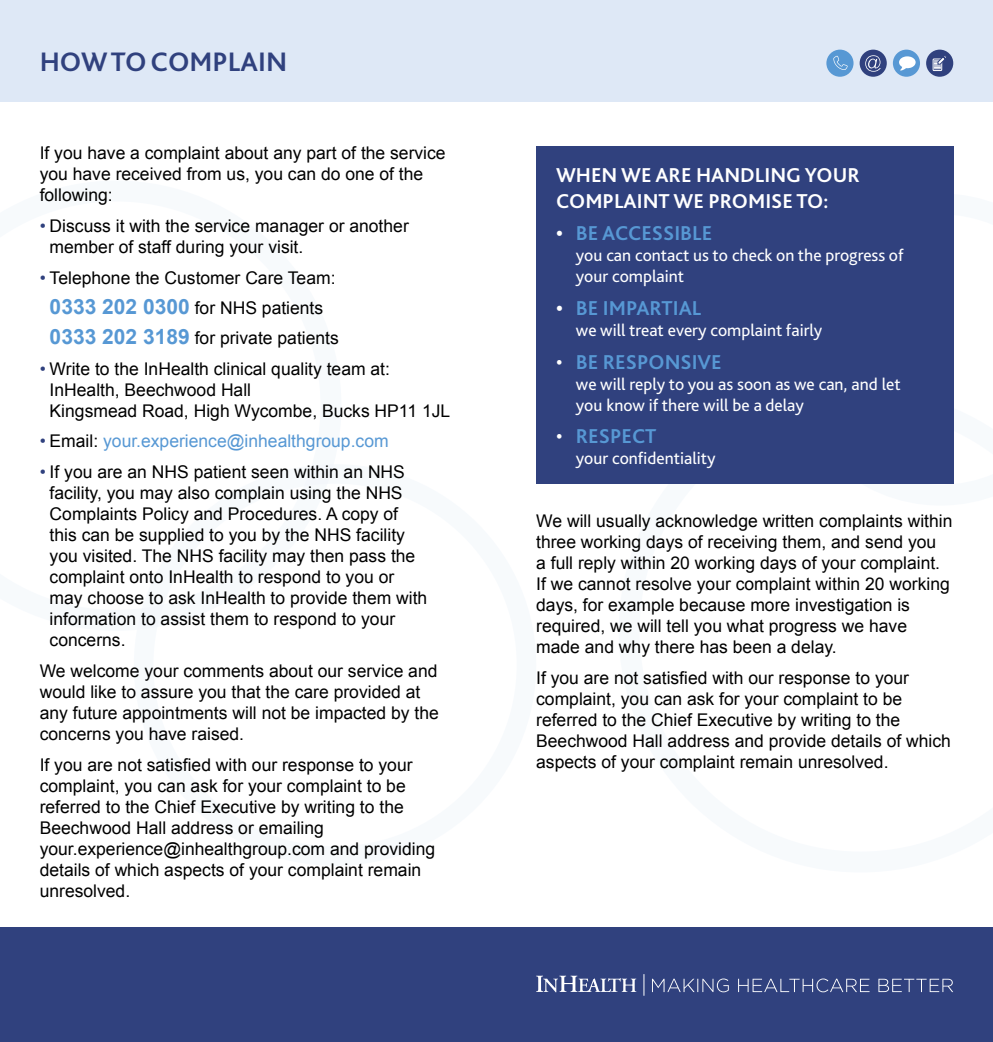
<style>
.page{position:relative;width:993px;height:1042px;background:#fff}
.page>*{position:absolute;margin:0;border:0;box-sizing:border-box;transform-origin:0 0}
.t1{font:700 28px "Bliss";color:#30417e}
.t2{font:700 21px "Bliss";color:#5798d4}
.t3{font:700 21px/25.2px "Bliss";color:#fff}
.t4{font:17.5px/21px "Arial";color:#000}
.t5{font:17.5px/21px "Bliss";color:#fff}
.t6{font:17.5px "Arial";color:#5798d4}
.s1{color:#30417e}
.s2{font-weight:700;font-size:21px;color:#5798d4}
.s3{color:#000}
.s4{color:#fff}
.s5{font-weight:400;color:#fff}
</style>
<div class="page">
<div style="left:134px;top:464px;width:402px;height:402px;border:20px solid #5798d4;border-radius:50%"></div>
<svg style="left:952px;top:193px;width:2px;height:291px"></svg>
<div style="left:0;top:0;width:992px;height:102px;background:#dee8f6"></div>
<div style="left:826px;top:50px;width:27px;height:27px;background:#5798d4;border-radius:50%"></div>
<svg style="left:833px;top:56px;width:14px;height:14px"></svg>
<div style="left:859px;top:50px;width:27px;height:27px;background:#30417e;border-radius:50%"></div>
<div style="left:892px;top:50px;width:27px;height:27px;background:#5798d4;border-radius:50%"></div>
<div style="left:925px;top:50px;width:27px;height:27px;background:#30417e;border-radius:50%"></div>
<svg style="left:865px;top:55px;width:15px;height:17px"></svg>
<svg style="left:899px;top:56px;width:16px;height:15px"></svg>
<div style="left:932px;top:59px;width:9px;height:12px;border:1px solid #fff"></div>
<svg style="left:933px;top:56px;width:13px;height:13px"></svg>
<div style="left:0;top:928px;width:992px;height:114px;background:#30417e"></div>
<svg style="left:643px;top:974px;width:1px;height:21px"></svg>
<svg style="left:536px;top:975px;width:100px;height:17px"></svg>
<svg style="left:652px;top:978px;width:300px;height:14px"></svg>
<div style="left:536px;top:146px;width:416px;height:338px;background:#30417e"></div>
<h1 class="t1" style="left:40px;top:44px;width:249px">HOW TO COMPLAIN</h1>
<p class="t4" style="left:40px;top:143px;width:407px">If you have a complaint about any part of the service you have received from us, you can do one of the following:</p>
<p class="t4" style="left:50px;top:216px;width:360px;text-indent:-10px"><span class="s1">•</span> Discuss it with the service manager or another member of staff during your visit.</p>
<p class="t4" style="left:40px;top:263px;width:300px;line-height:29.8px;text-align:center"><span class="s1">•</span> Telephone the Customer Care Team:<br><span class="s2">0333 202 0300</span> for NHS patients<br><span class="s2">0333 202 3189</span> for private patients</p>
<p class="t4" style="left:50px;top:358px;width:402px;text-indent:-10px"><span class="s1">•</span> Write to the InHealth clinical quality team at:<br>InHealth, Beechwood Hall<br>Kingsmead Road, High Wycombe, Bucks HP11 1JL</p>
<p class="t6" style="left:40px;top:430px;width:350px"><span class="s1">•</span> <span class="s3">Email:</span> your.experience@inhealthgroup.com</p>
<p class="t4" style="left:50px;top:462px;width:379px;text-indent:-10px"><span class="s1">•</span> If you are an NHS patient seen within an NHS facility, you may also complain using the NHS Complaints Policy and Procedures. A copy of this can be supplied to you by the NHS facility you visited. The NHS facility may then pass the complaint onto InHealth to respond to you or may choose to ask InHealth to provide them with information to assist them to respond to your concerns.</p>
<p class="t4" style="left:40px;top:661px;width:400px">We welcome your comments about our service and would like to assure you that the care provided at any future appointments will not be impacted by the concerns you have raised.</p>
<p class="t4" style="left:40px;top:755px;width:397px">If you are not satisfied with our response to your complaint, you can ask for your complaint to be referred to the Chief Executive by writing to the Beechwood Hall address or emailing your.experience@inhealthgroup.com and providing details of which aspects of your complaint remain unresolved.</p>
<p class="t3" style="left:556px;top:163px;width:305px">WHEN WE ARE HANDLING YOUR<br>COMPLAINT WE PROMISE TO:</p>
<p class="t2" style="left:556px;top:220px;width:158px"><span class="s4">•</span> BE ACCESSIBLE</p>
<p class="t5" style="left:575px;top:245px;width:329px">you can contact us to check on the progress of your complaint</p>
<p class="t2" style="left:556px;top:295px;width:147px"><span class="s4">•</span> BE IMPARTIAL</p>
<p class="t5" style="left:575px;top:319px;width:248px">we will treat every complaint fairly</p>
<p class="t2" style="left:556px;top:348px;width:167px"><span class="s5">•</span> BE RESPONSIVE</p>
<p class="t5" style="left:575px;top:373px;width:326px">we will reply to you as soon as we can, and let you know if there will be a delay</p>
<p class="t2" style="left:556px;top:423px;width:102px"><span class="s5">•</span> RESPECT</p>
<p class="t5" style="left:575px;top:448px;width:141px">your confidentiality</p>
<p class="t4" style="left:536px;top:510px;width:417px">We will usually acknowledge written complaints within three working days of receiving them, and send you<br>a full reply within 20 working days of your complaint.<br>If we cannot resolve your complaint within 20 working days, for example because more investigation is required, we will tell you what progress we have made and why there has been a delay.</p>
<p class="t4" style="left:536px;top:667px;width:416px">If you are not satisfied with our response to your complaint, you can ask for your complaint to be referred to the Chief Executive by writing to the Beechwood Hall address and provide details of which aspects of your complaint remain unresolved.</p>
</div>
